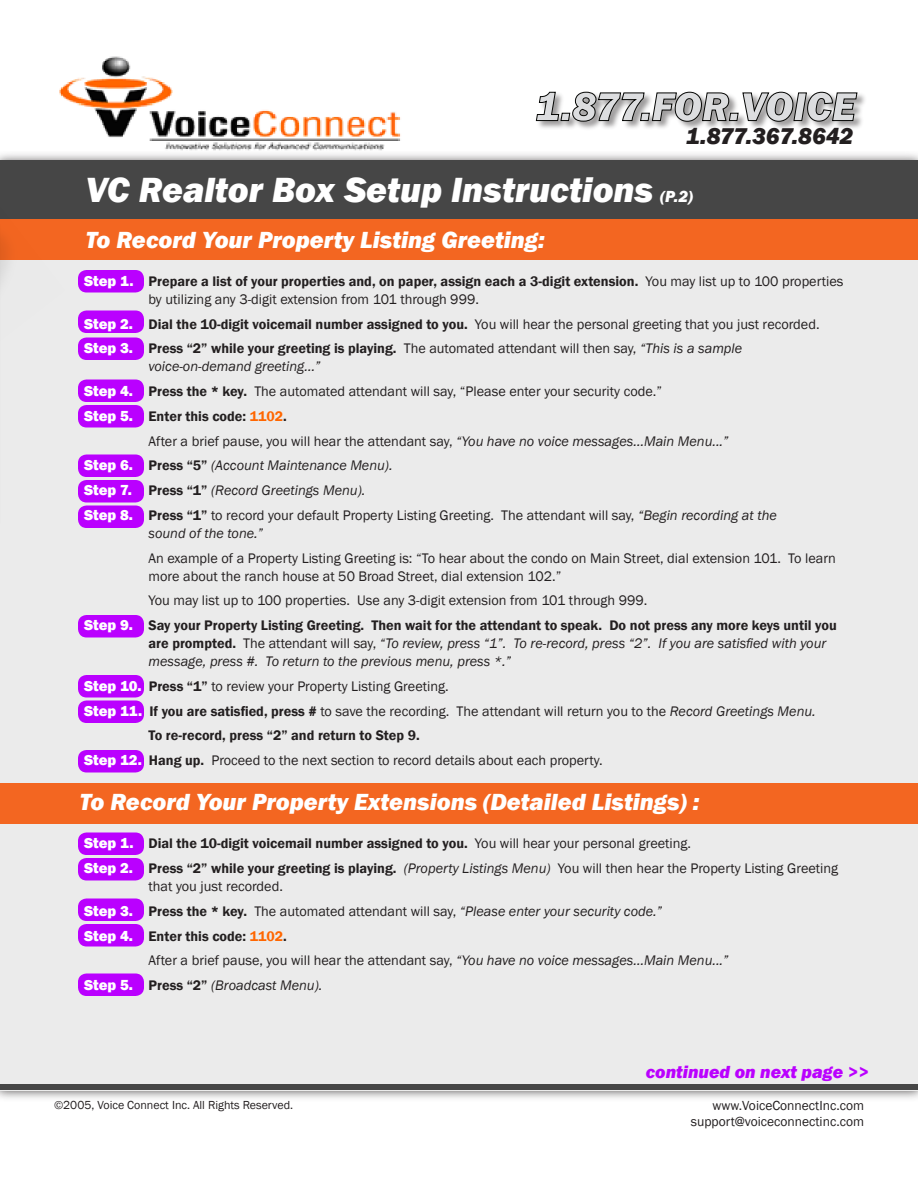
<style>
.page{position:relative;width:918px;height:1188px;background:#fff}
.page>*{position:absolute;margin:0;border:0;box-sizing:border-box;transform-origin:0 0}
.t1{font:italic 800 36px "Franklin Gothic";color:#fff}
.t2{font:italic 800 24px "Franklin Gothic";color:#fff}
.t3{font:italic 800 23.55px "Franklin Gothic";color:#231f20}
.t4{font:italic 800 18px "Franklin Gothic";color:#ba00ff}
.t5{font:14.25px/18px "Franklin Gothic";color:#231f20}
.t6{font:italic 14.25px/18px "Franklin Gothic";color:#231f20}
.t7{font:600 14.25px "Franklin Gothic";color:#231f20}
.t8{font:13.5px/15.8px "Franklin Gothic";color:#231f20;text-align:right}
.t9{font:12px "Franklin Gothic";color:#231f20}
.s1{font-size:16.5px}
.s2{font-weight:800;font-size:15px;color:#fff}
.s3{font-weight:600}
.s4{font-weight:800;font-style:normal;font-size:15px;color:#fff}
.s5{font-weight:600;font-style:normal}
.s6{font-style:normal}
.s7{color:#f60}
.s8{font-style:italic}
.s9{font-weight:400}
</style>
<div class="page">
<div style="left:0;top:151px;width:918px;height:952px;background:#231f20;opacity:.8"></div>
<div style="left:0;top:162px;width:918px;height:928px;background:#ebebeb"></div>
<img style="left:54px;top:56px;width:352px;height:98px">
<div style="left:535px;top:90px;width:332px;height:42px;background:#231f20;opacity:.45"></div>
<svg style="left:536px;top:91px;width:322px;height:31px;background:#b7b7b8"></svg>
<div style="left:0;top:219px;width:918px;height:41px;background:#f36621"></div>
<div style="left:0;top:160px;width:918px;height:59px;background:#464646"></div>
<div style="left:0;top:1084px;width:918px;height:6px;background:#464646"></div>
<svg style="left:0;top:235px;width:8px;height:49px"></svg>
<div style="left:78px;top:270px;width:66px;height:22px;background:#ba00ff;border-radius:9px"></div>
<div style="left:78px;top:310px;width:66px;height:23px;background:#ba00ff;border-radius:9px"></div>
<div style="left:78px;top:338px;width:66px;height:22px;background:#ba00ff;border-radius:9px"></div>
<div style="left:78px;top:405px;width:66px;height:23px;background:#ba00ff;border-radius:9px"></div>
<div style="left:78px;top:454px;width:66px;height:23px;background:#ba00ff;border-radius:9px"></div>
<div style="left:78px;top:615px;width:66px;height:23px;background:#ba00ff;border-radius:9px"></div>
<div style="left:78px;top:700px;width:66px;height:23px;background:#ba00ff;border-radius:9px"></div>
<div style="left:0;top:783px;width:918px;height:41px;background:#f36621"></div>
<div style="left:78px;top:750px;width:66px;height:22px;background:#ba00ff;border-radius:9px"></div>
<div style="left:78px;top:832px;width:66px;height:23px;background:#ba00ff;border-radius:9px"></div>
<div style="left:78px;top:924px;width:66px;height:22px;background:#ba00ff;border-radius:9px"></div>
<div style="left:78px;top:974px;width:66px;height:22px;background:#ba00ff;border-radius:9px"></div>
<div style="left:78px;top:380px;width:66px;height:22px;background:#ba00ff;border-radius:9px"></div>
<div style="left:78px;top:898px;width:66px;height:23px;background:#ba00ff;border-radius:9px"></div>
<div style="left:78px;top:480px;width:66px;height:22px;background:#ba00ff;border-radius:9px"></div>
<div style="left:78px;top:506px;width:66px;height:22px;background:#ba00ff;border-radius:9px"></div>
<div style="left:78px;top:675px;width:66px;height:23px;background:#ba00ff;border-radius:9px"></div>
<div style="left:78px;top:858px;width:66px;height:22px;background:#ba00ff;border-radius:9px"></div>
<h3 class="t3" style="left:686px;top:120px;width:169px">1.877.367.8642</h3>
<p class="t1" style="left:86px;top:167px;width:609px">VC Realtor Box Setup Instructions <span class="s1">(P.2)</span></p>
<p class="t2" style="left:86px;top:224px;width:461px">To Record Your Property Listing Greeting:</p>
<p class="t5" style="left:148px;top:273px;width:697px;text-indent:-64px"><span class="s2">Step 1.</span> <span class="s3">Prepare a list of your properties and, on paper, assign each a 3-digit extension.</span> You may list up to 100 properties by utilizing any 3-digit extension from 101 through 999.</p>
<p class="t5" style="left:84px;top:315px;width:737px"><span class="s2">Step 2.</span> <span class="s3">Dial the 10-digit voicemail number assigned to you.</span> You will hear the personal greeting that you just recorded.</p>
<p class="t6" style="left:148px;top:340px;width:595px;text-indent:-64px"><span class="s4">Step 3.</span> <span class="s5">Press “2” while your greeting is playing.</span> <span class="s6">The automated attendant will then say,</span> “This is a sample voice-on-demand greeting…”</p>
<p class="t5" style="left:84px;top:383px;width:580px"><span class="s2">Step 4.</span> <span class="s3">Press the * key.</span> The automated attendant will say, “Please enter your security code.”</p>
<p class="t7" style="left:84px;top:407px;width:204px"><span class="s2">Step 5.</span> Enter this code: <span class="s7">1102</span>.</p>
<p class="t5" style="left:148px;top:432px;width:582px">After a brief pause, you will hear the attendant say, <span class="s8">“You have no voice messages…Main Menu...”</span></p>
<p class="t6" style="left:84px;top:457px;width:310px"><span class="s4">Step 6.</span> <span class="s5">Press “5”</span> (Account Maintenance Menu).</p>
<p class="t6" style="left:84px;top:482px;width:283px"><span class="s4">Step 7.</span> <span class="s5">Press “1”</span> (Record Greetings Menu).</p>
<p class="t5" style="left:148px;top:507px;width:630px;text-indent:-64px"><span class="s2">Step 8.</span> <span class="s3">Press “1”</span> to record your default Property Listing Greeting. The attendant will say, <span class="s8">“Begin recording at the sound of the tone.”</span></p>
<p class="t5" style="left:148px;top:549px;width:689px">An example of a Property Listing Greeting is: “To hear about the condo on Main Street, dial extension 101. To learn more about the ranch house at 50 Broad Street, dial extension 102.”</p>
<p class="t5" style="left:148px;top:592px;width:500px">You may list up to 100 properties. Use any 3-digit extension from 101 through 999.</p>
<p class="t6" style="left:148px;top:617px;width:690px;text-indent:-64px"><span class="s4">Step 9.</span> <span class="s5">Say your Property Listing Greeting. Then wait for the attendant to speak. Do not press any more keys until you are prompted.</span> <span class="s6">The attendant will say,</span> “To review, press “1”. To re-record, press “2”. If you are satisfied with your message, press #. To return to the previous menu, press *.”</p>
<p class="t5" style="left:84px;top:678px;width:366px"><span class="s2">Step 10.</span> <span class="s3">Press “1”</span> to review your Property Listing Greeting.</p>
<p class="t5" style="left:84px;top:702px;width:733px"><span class="s2">Step 11.</span> <span class="s3">If you are satisfied, press #</span> to save the recording. The attendant will return you to the <span class="s8">Record Greetings Menu.</span></p>
<p class="t7" style="left:148px;top:727px;width:273px">To re-record, press “2” and return to Step 9.</p>
<p class="t5" style="left:84px;top:752px;width:520px"><span class="s2">Step 12.</span> <span class="s3">Hang up.</span> Proceed to the next section to record details about each property.</p>
<p class="t2" style="left:80px;top:787px;width:621px">To Record Your Property Extensions (Detailed Listings) :</p>
<p class="t7" style="left:84px;top:835px;width:609px"><span class="s2">Step 1.</span> Dial the 10-digit voicemail number assigned to you. <span class="s9">You will hear your personal greeting.</span></p>
<p class="t5" style="left:148px;top:860px;width:691px;text-indent:-64px"><span class="s2">Step 2.</span> <span class="s3">Press “2” while your greeting is playing.</span> <span class="s8">(Property Listings Menu)</span> You will then hear the Property Listing Greeting that you just recorded.</p>
<p class="t6" style="left:84px;top:903px;width:580px"><span class="s4">Step 3.</span> <span class="s5">Press the * key.</span> <span class="s6">The automated attendant will say,</span> “Please enter your security code.”</p>
<p class="t7" style="left:84px;top:927px;width:204px"><span class="s2">Step 4.</span> Enter this code: <span class="s7">1102</span>.</p>
<p class="t5" style="left:148px;top:952px;width:582px">After a brief pause, you will hear the attendant say, <span class="s8">“You have no voice messages…Main Menu...”</span></p>
<p class="t6" style="left:84px;top:977px;width:240px"><span class="s4">Step 5.</span> <span class="s5">Press “2”</span> (Broadcast Menu).</p>
<p class="t4" style="left:646px;top:1060px;width:225px">continued on next page &gt;&gt;</p>
<p class="t9" style="left:54px;top:1098px;width:241px">©2005, Voice Connect Inc. All Rights Reserved.</p>
<p class="t8" style="left:691px;top:1098px;width:175px">www.VoiceConnectInc.com support@voiceconnectinc.com</p>
</div>
